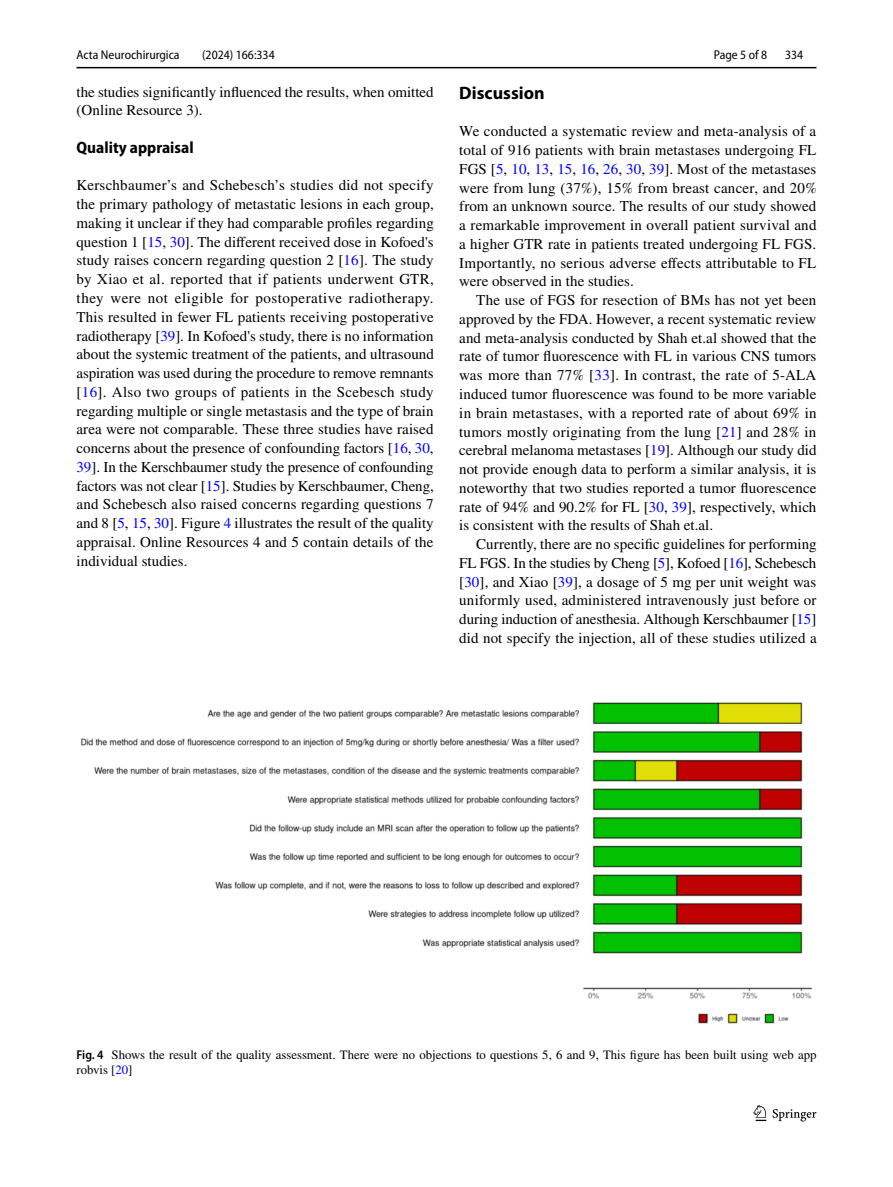
<style>
.page{position:relative;width:893px;height:1187px;background:#fff}
.page>*{position:absolute;margin:0;border:0;box-sizing:border-box;transform-origin:0 0}
.t1{font:700 18px "Myriad Pro";color:#000}
.t2{font:700 semi-condensed 16.5px "Myriad Pro";color:#000}
.t3{font:15px/18.8px "STIX";letter-spacing:.005em;color:#000;text-align:justify}
.t4{font:12.75px/15px "STIX";color:#000}
.t5{font:semi-condensed 12.75px "Myriad Pro";color:#000}
.s1{color:#00f}
.s2{font-family:"Myriad Pro";font-weight:600;font-stretch:semi-condensed}
</style>
<div class="page">
<hr style="left:77px;top:67px;width:739px;height:1px;background:#000">
<svg style="left:753px;top:1105px;width:13px;height:15px"></svg>
<svg style="left:773px;top:1109px;width:43px;height:12px"></svg>
<img style="left:81px;top:702px;width:731px;height:321px">
<p class="t5" style="left:77px;top:48px;width:105px">Acta Neurochirurgica</p>
<p class="t5" style="left:202px;top:48px;width:74px">(2024) 166:334</p>
<p class="t5" style="left:714px;top:48px;width:55px">Page 5 of 8</p>
<p class="t5" style="left:785px;top:48px;width:20px">334</p>
<p class="t3" style="left:77px;top:83px;width:359px">the studies significantly influenced the results, when omitted (Online Resource 3).</p>
<p class="t2" style="left:77px;top:138px;width:119px">Quality appraisal</p>
<p class="t3" style="left:77px;top:177px;width:359px">Kerschbaumer’s and Schebesch’s studies did not specify the primary pathology of metastatic lesions in each group, making it unclear if they had comparable profiles regarding question 1 [<span class="s1">15</span>, <span class="s1">30</span>]. The different received dose in Kofoed's study raises concern regarding question 2 [<span class="s1">16</span>]. The study by Xiao et al. reported that if patients underwent GTR, they were not eligible for postoperative radiotherapy.<br>This resulted in fewer FL patients receiving postoperative radiotherapy [<span class="s1">39</span>]. In Kofoed's study, there is no information about the systemic treatment of the patients, and ultrasound aspiration was used during the procedure to remove remnants [<span class="s1">16</span>]. Also two groups of patients in the Scebesch study regarding multiple or single metastasis and the type of brain area were not comparable. These three studies have raised concerns about the presence of confounding factors [<span class="s1">16</span>, <span class="s1">30</span>, <span class="s1">39</span>]. In the Kerschbaumer study the presence of confounding factors was not clear [<span class="s1">15</span>]. Studies by Kerschbaumer, Cheng, and Schebesch also raised concerns regarding questions 7 and 8 [<span class="s1">5</span>, <span class="s1">15</span>, <span class="s1">30</span>]. Figure <span class="s1">4</span> illustrates the result of the quality appraisal. Online Resources 4 and 5 contain details of the individual studies.</p>
<p class="t1" style="left:459px;top:81px;width:87px">Discussion</p>
<p class="t3" style="left:459px;top:123px;width:359px">We conducted a systematic review and meta-analysis of a total of 916 patients with brain metastases undergoing FL FGS [<span class="s1">5</span>, <span class="s1">10</span>, <span class="s1">13</span>, <span class="s1">15</span>, <span class="s1">16</span>, <span class="s1">26</span>, <span class="s1">30</span>, <span class="s1">39</span>]. Most of the metastases were from lung (37%), 15% from breast cancer, and 20% from an unknown source. The results of our study showed a remarkable improvement in overall patient survival and a higher GTR rate in patients treated undergoing FL FGS.<br>Importantly, no serious adverse effects attributable to FL were observed in the studies.</p>
<p class="t3" style="left:459px;top:292px;width:359px;text-indent:17px">The use of FGS for resection of BMs has not yet been approved by the FDA. However, a recent systematic review and meta-analysis conducted by Shah et.al showed that the rate of tumor fluorescence with FL in various CNS tumors was more than 77% [<span class="s1">33</span>]. In contrast, the rate of 5-ALA induced tumor fluorescence was found to be more variable in brain metastases, with a reported rate of about 69% in tumors mostly originating from the lung [<span class="s1">21</span>] and 28% in cerebral melanoma metastases [<span class="s1">19</span>]. Although our study did not provide enough data to perform a similar analysis, it is noteworthy that two studies reported a tumor fluorescence rate of 94% and 90.2% for FL [<span class="s1">30</span>, <span class="s1">39</span>], respectively, which is consistent with the results of Shah et.al.</p>
<p class="t3" style="left:459px;top:535px;width:359px;text-indent:17px">Currently, there are no specific guidelines for performing FL FGS. In the studies by Cheng [<span class="s1">5</span>], Kofoed [<span class="s1">16</span>], Schebesch [<span class="s1">30</span>], and Xiao [<span class="s1">39</span>], a dosage of 5 mg per unit weight was uniformly used, administered intravenously just before or during induction of anesthesia. Although Kerschbaumer [<span class="s1">15</span>] did not specify the injection, all of these studies utilized a</p>
<p class="t4" style="left:77px;top:1047px;width:741px"><span class="s2">Fig. 4</span> Shows the result of the quality assessment. There were no objections to questions 5, 6 and 9, This figure has been built using web app robvis [<span class="s1">20</span>]</p>
</div>
